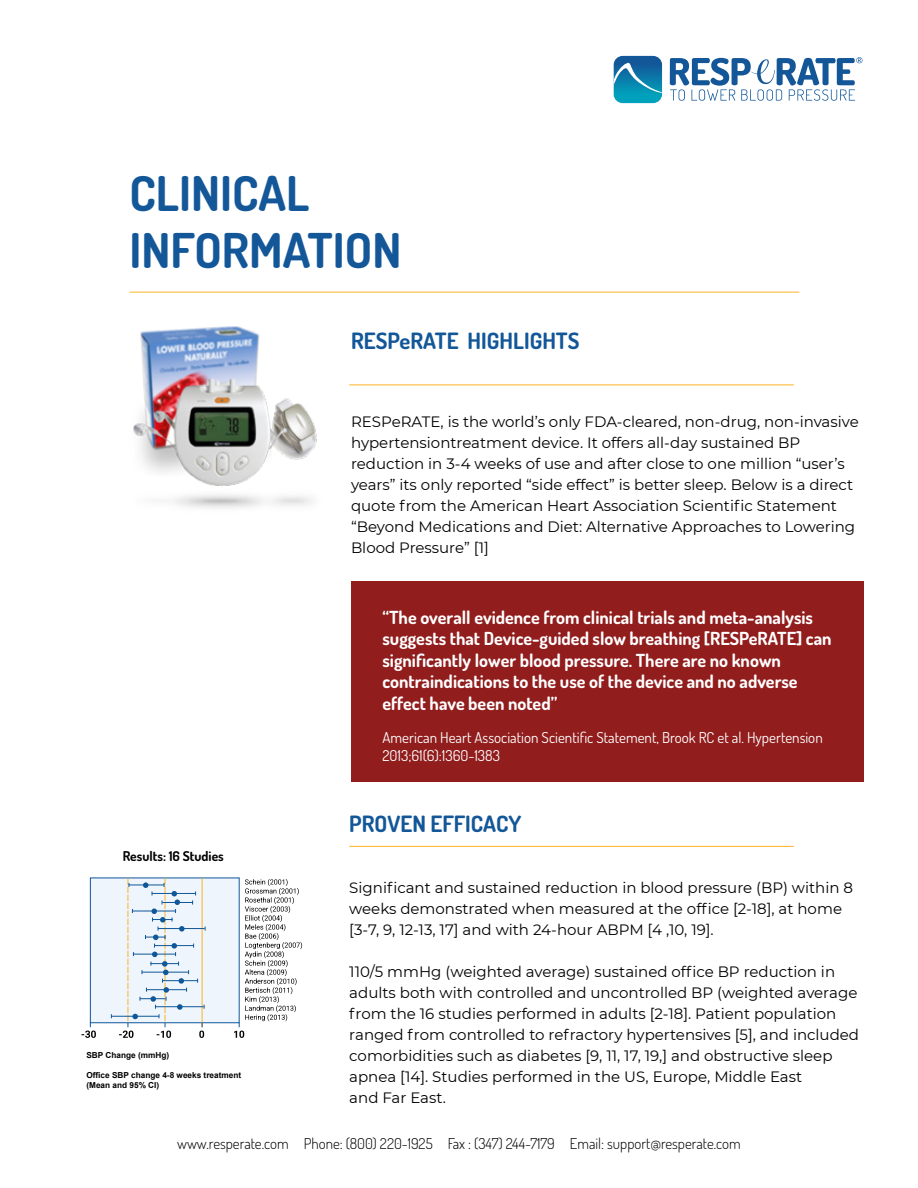
<style>
.page{position:relative;width:918px;height:1188px;background:#fff}
.page>*{position:absolute;margin:0;border:0;box-sizing:border-box;transform-origin:0 0}
.t1{font:700 48px/57.6px "Dosis";color:#135799}
.t2{font:700 22.5px "Dosis";color:#135799}
.t3{font:700 18px/21.6px "Dosis";color:#fff}
.t4{font:15px/21px "Montserrat";color:#000}
.t5{font:15px/18px "Dosis";color:#fff}
.t6{font:300 15px "Dosis";color:#000}
.t7{font:700 13.5px "Dosis";color:#000}
.t8{font:700 8.25px/9.9px "Arial";color:#000}
</style>
<div class="page">
<hr style="left:129px;top:292px;width:670px;height:1px;background:#fcb325">
<hr style="left:349px;top:385px;width:445px;height:1px;background:#fcb325">
<hr style="left:349px;top:846px;width:445px;height:1px;background:#fcb325">
<div style="left:90px;top:878px;width:149px;height:145px;background:#eef5fc"></div>
<div style="left:90px;top:877px;width:150px;height:146px;border:1px solid #105799"></div>
<svg style="left:81px;top:1023px;width:15px;height:15px"></svg>
<svg style="left:234px;top:879px;width:68px;height:159px"></svg>
<hr style="left:111px;top:1016px;width:48px;height:1px;background:#105799">
<svg style="left:119px;top:878px;width:87px;height:160px"></svg>
<svg style="left:670px;top:57px;width:192px;height:44px"></svg>
<svg style="left:614px;top:56px;width:48px;height:47px;background:#238ab3"></svg>
<div style="left:351px;top:582px;width:513px;height:200px;background:#911d1d"></div>
<img style="left:133px;top:326px;width:184px;height:182px">
<h1 class="t1" style="left:129px;top:163px;width:274px">CLINICAL<br>INFORMATION</h1>
<h2 class="t2" style="left:351px;top:326px;width:230px">RESPeRATE HIGHLIGHTS</h2>
<p class="t4" style="left:351px;top:411px;width:509px">RESPeRATE, is the world’s only FDA-cleared, non-drug, non-invasive hypertensiontreatment device. It offers all-day sustained BP reduction in 3-4 weeks of use and after close to one million “user’s years” its only reported “side effect” is better sleep. Below is a direct quote from the American Heart Association Scientific Statement “Beyond Medications and Diet: Alternative Approaches to Lowering Blood Pressure” [1]</p>
<p class="t3" style="left:382px;top:606px;width:451px">“The overall evidence from clinical trials and meta-analysis suggests that Device-guided slow breathing [RESPeRATE] can significantly lower blood pressure. There are no known contraindications to the use of the device and no adverse effect have been noted”</p>
<p class="t5" style="left:382px;top:728px;width:442px">American Heart Association Scientific Statement, Brook RC et al. Hypertension<br>2013;61(6):1360-1383</p>
<p class="t7" style="left:123px;top:847px;width:103px">Results: 16 Studies</p>
<p class="t8" style="left:86px;top:1050px;width:84px">SBP Change (mmHg)</p>
<p class="t8" style="left:86px;top:1070px;width:156px">Office SBP change 4-8 weeks treatment (Mean and 95% CI)</p>
<h2 class="t2" style="left:349px;top:809px;width:174px">PROVEN EFFICACY</h2>
<p class="t4" style="left:349px;top:876px;width:505px">Significant and sustained reduction in blood pressure (BP) within 8 weeks demonstrated when measured at the office [2-18], at home [3-7, 9, 12-13, 17] and with 24-hour ABPM [4 ,10, 19].</p>
<p class="t4" style="left:349px;top:960px;width:511px">110/5 mmHg (weighted average) sustained office BP reduction in adults both with controlled and uncontrolled BP (weighted average from the 16 studies performed in adults [2-18]. Patient population ranged from controlled to refractory hypertensives [5], and included comorbidities such as diabetes [9, 11, 17, 19,] and obstructive sleep apnea [14]. Studies performed in the US, Europe, Middle East<br>and Far East.</p>
<p class="t6" style="left:177px;top:1134px;width:565px">www.resperate.com Phone: (800) 220-1925 Fax : (347) 244-7179 Email: support@resperate.com</p>
</div>
